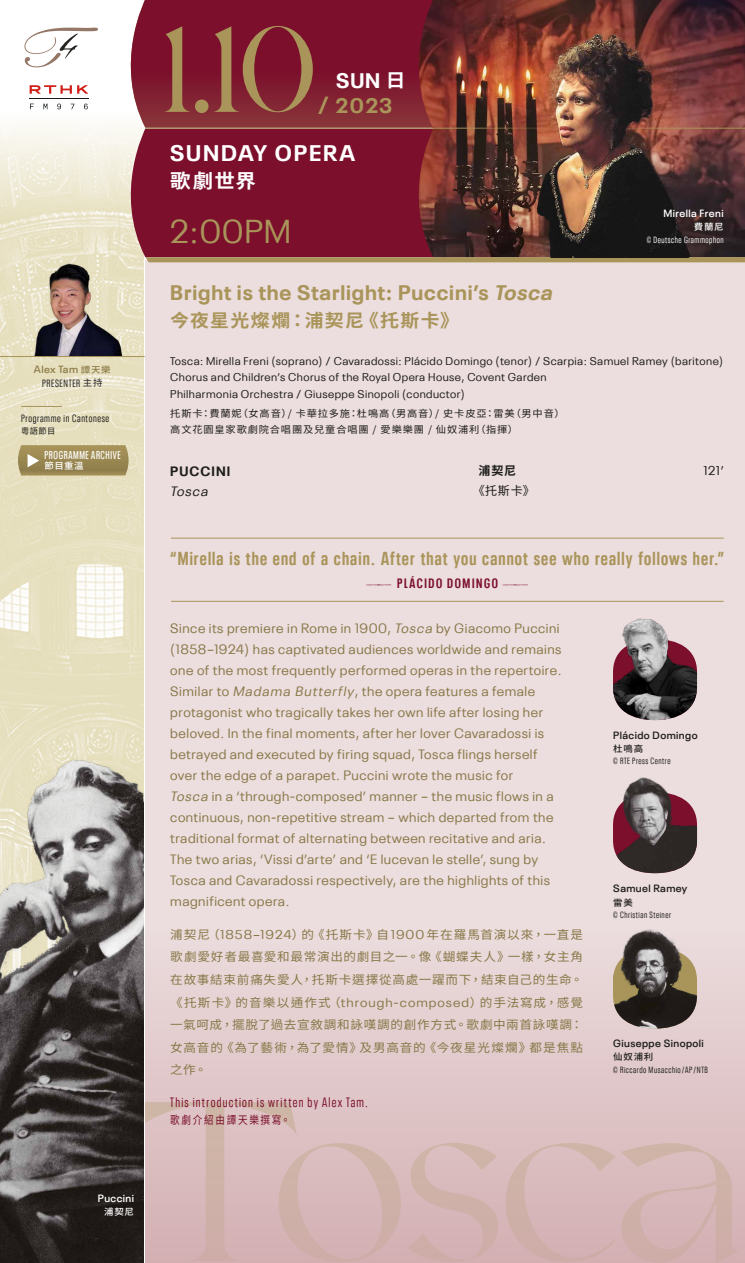
<style>
.page{position:relative;width:745px;height:1263px;background:#fff}
.page>*{position:absolute;margin:0;border:0;box-sizing:border-box;transform-origin:0 0}
.t1{font:123.3px "Valky";color:#a9955a}
.t2{font:33px "Neue Plak";color:#a9955a}
.t3{font:700 22.5px "Neue Plak";letter-spacing:.08em;color:#fff}
.t4{font:700 21px "Neue Plak";letter-spacing:.04em;color:#a9955a}
.t5{font:700 21px "Neue Plak";color:#fff}
.t6{font:700 19.5px "Noto Sans HK";color:#fff;scale:1.05 1}
.t7{font:700 condensed 18.75px "Neue Plak";letter-spacing:.06em;color:#a9955a}
.t8{font:700 18px "Noto Sans HK";letter-spacing:.07em;color:#a9955a;scale:1.05 1}
.t9{font:13.5px/21px "Neue Plak";letter-spacing:.04em;color:#877848}
.t10{font:condensed 13.5px "Neue Plak";letter-spacing:.09em;color:#7b0f2c}
.t11{font:700 condensed 13.5px "Neue Plak";letter-spacing:.12em;color:#7b0f2c}
.t12{font:700 13.5px "Neue Plak";letter-spacing:.08em;color:#1d1d1b}
.t13{font:italic 13.5px "Neue Plak";color:#1d1d1b}
.t14{font:12.75px "Neue Plak";color:#1d1d1b}
.t15{font:12px/22.5px "Noto Sans HK";letter-spacing:.06em;color:#877848;text-align:justify;scale:1.05 1}
.t16{font:12px "Noto Sans HK";color:#1d1d1b}
.t17{font:700 12px "Noto Sans HK";color:#1d1d1b}
.t18{font:11.25px/16.5px "Neue Plak";letter-spacing:.04em;color:#1d1d1b}
.t19{font:600 condensed 11.25px "Neue Plak";letter-spacing:.06em;color:#fff;scale:.9 1}
.t20{font:11.25px "Noto Sans HK";letter-spacing:.18em;color:#7b0f2c;scale:.85 1}
.t21{font:condensed 10.5px/13.5px "Neue Plak";letter-spacing:.06em;color:#1d1d1b;text-align:center}
.t22{font:600 10.5px "Neue Plak";letter-spacing:.04em;color:#1d1d1b}
.t23{font:600 10.5px "Neue Plak";letter-spacing:.04em;color:#fff}
.t24{font:9.75px/16.5px "Noto Sans HK";letter-spacing:.08em;color:#1d1d1b;scale:1.05 1}
.t25{font:condensed 9px "Neue Plak";letter-spacing:.06em;color:#1d1d1b}
.t26{font:condensed 9px "Neue Plak";letter-spacing:.06em;color:#fff}
.t27{font:500 9px "Noto Sans HK";letter-spacing:.08em;color:#fff;scale:1.05 1}
.t28{font:500 9px "Noto Sans HK";letter-spacing:.08em;color:#1d1d1b;scale:1.05 1}
.t29{font:8.25px "Noto Sans HK";color:#1d1d1b}
.s1{font-weight:600;font-stretch:normal;color:#8e7d4b}
.s2{font-family:"Noto Sans HK";font-weight:500;font-stretch:normal;font-size:9px;color:#8e7d4b}
.s3{font-family:"Noto Sans HK";font-stretch:normal;font-size:9px}
.s4{font-family:"Noto Sans HK";font-size:18.75px}
.s5{font-size:21.3px}
.s6{font-style:italic}
.s7{font-family:"P22 Franklin Caslon";font-weight:400;font-style:italic;font-stretch:normal}
.s8{font-family:"Neue Plak";font-size:12.75px}
</style>
<div class="page">
<img style="left:0;top:85px;width:144px;height:638px">
<img style="left:0;top:723px;width:144px;height:540px">
<svg style="left:30px;top:104px;width:4px;height:5px"></svg>
<svg style="left:43px;top:104px;width:4px;height:5px"></svg>
<svg style="left:57px;top:104px;width:4px;height:5px"></svg>
<svg style="left:71px;top:104px;width:3px;height:5px"></svg>
<svg style="left:84px;top:104px;width:4px;height:5px"></svg>
<hr style="left:29px;top:98px;width:59px;height:1px;background:#171b20">
<svg style="left:30px;top:85px;width:58px;height:9px"></svg>
<svg style="left:24px;top:28px;width:74px;height:39px"></svg>
<svg style="left:117px;top:0;width:288px;height:128px;background:#87293e"></svg>
<div style="left:145px;top:260px;width:599px;height:1003px;background:#ecddde"></div>
<svg style="left:117px;top:129px;width:288px;height:128px;background:#831f39"></svg>
<svg style="left:405px;top:0;width:12px;height:257px;background:#7c132d"></svg>
<img style="left:417px;top:0;width:327px;height:257px">
<hr style="left:145px;top:128px;width:413px;height:1px;background:#a9955a">
<hr style="left:619px;top:128px;width:125px;height:1px;background:#a9955a">
<div style="left:145px;top:891px;width:599px;height:372px;background:linear-gradient(to right,#e7d3d5,#e6d1d3)"></div>
<svg style="left:145px;top:257px;width:599px;height:5px;background:#a3905a"></svg>
<svg style="left:145px;top:1102px;width:595px;height:161px;background:#d6b8b8"></svg>
<img style="left:525px;top:30px;width:190px;height:227px">
<img style="left:1px;top:262px;width:138px;height:94px">
<hr style="left:0;top:356px;width:145px;height:1px;background:#a9955a">
<hr style="left:171px;top:601px;width:552px;height:1px;background:#a9955a">
<hr style="left:171px;top:538px;width:552px;height:1px;background:#a9955a">
<img style="left:613px;top:618px;width:83px;height:102px">
<img style="left:613px;top:777px;width:83px;height:96px">
<img style="left:612px;top:928px;width:84px;height:100px">
<svg style="left:18px;top:445px;width:110px;height:30px;background:#9f8d58"></svg>
<hr style="left:21px;top:406px;width:41px;height:1px;background:#a9955a">
<p class="t21" style="left:34px;top:362px;width:78px"><span class="s1">Alex Tam</span> <span class="s2">譚天樂<br></span>PRESENTER <span class="s3">主持</span></p>
<p class="t21" style="left:21px;top:410px;width:90px">Programme in Cantonese</p>
<p class="t29" style="left:21px;top:426px;width:36px">粵語節目</p>
<p class="t19" style="left:45px;top:447px;width:86px">PROGRAMME ARCHIVE</p>
<p class="t27" style="left:45px;top:461px;width:39px">節目重溫</p>
<p class="t23" style="left:98px;top:1190px;width:38px">Puccini</p>
<p class="t27" style="left:104px;top:1206px;width:30px">浦契尼</p>
<h1 class="t1" style="left:162px;top:0;width:157px">1.10</h1>
<h3 class="t5" style="left:336px;top:64px;width:71px">SUN <span class="s4">日</span></h3>
<h3 class="t4" style="left:317px;top:88px;width:76px"><span class="s5">/</span> 2023</h3>
<h3 class="t3" style="left:170px;top:135px;width:186px">SUNDAY OPERA</h3>
<h3 class="t6" style="left:170px;top:170px;width:83px">歌劇世界</h3>
<h2 class="t2" style="left:170px;top:206px;width:122px">2:00PM</h2>
<p class="t23" style="left:663px;top:205px;width:62px">Mirella Freni</p>
<p class="t27" style="left:693px;top:222px;width:30px">費蘭尼</p>
<p class="t26" style="left:646px;top:233px;width:78px">© Deutsche Grammophon</p>
<h3 class="t4" style="left:170px;top:276px;width:388px">Bright is the Starlight: Puccini’s <span class="s6">Tosca</span></h3>
<h3 class="t8" style="left:170px;top:311px;width:276px">今夜星光燦爛：浦契尼《托斯卡》</h3>
<p class="t18" style="left:170px;top:352px;width:554px">Tosca: Mirella Freni (soprano) / Cavaradossi: Plácido Domingo (tenor) / Scarpia: Samuel Ramey (baritone)<br>Chorus and Children’s Chorus of the Royal Opera House, Covent Garden<br>Philharmonia Orchestra / Giuseppe Sinopoli (conductor)</p>
<p class="t24" style="left:170px;top:405px;width:377px">托斯卡：費蘭妮（女高音）/ 卡華拉多施：杜鳴高（男高音）/ 史卡皮亞：雷美（男中音）高文花園皇家歌劇院合唱團及兒童合唱團 / 愛樂樂團 / 仙奴浦利（指揮）</p>
<p class="t12" style="left:170px;top:460px;width:61px">PUCCINI</p>
<p class="t13" style="left:170px;top:480px;width:42px">Tosca</p>
<p class="t17" style="left:478px;top:464px;width:39px">浦契尼</p>
<p class="t16" style="left:472px;top:484px;width:63px">《托斯卡》</p>
<p class="t14" style="left:703px;top:461px;width:22px">121’</p>
<h3 class="t7" style="left:170px;top:545px;width:555px">“Mirella is the end of a chain. After that you cannot see who really follows her.”</h3>
<p class="t11" style="left:366px;top:574px;width:163px"><span class="s7">——</span> PLÁCIDO DOMINGO <span class="s7">——</span></p>
<p class="t9" style="left:170px;top:617px;width:392px">Since its premiere in Rome in 1900, <span class="s6">Tosca</span> by Giacomo Puccini (1858–1924) has captivated audiences worldwide and remains one of the most frequently performed operas in the repertoire.<br>Similar to <span class="s6">Madama Butterfly</span>, the opera features a female protagonist who tragically takes her own life after losing her beloved. In the final moments, after her lover Cavaradossi is betrayed and executed by firing squad, Tosca flings herself over the edge of a parapet. Puccini wrote the music for<br><span class="s6">Tosca</span> in a ‘through-composed’ manner – the music flows in a continuous, non-repetitive stream – which departed from the traditional format of alternating between recitative and aria.<br>The two arias, ‘Vissi d’arte’ and ‘E lucevan le stelle’, sung by Tosca and Cavaradossi respectively, are the highlights of this magnificent opera.</p>
<p class="t15" style="left:170px;top:923px;width:394px">浦契尼（<span class="s8">1858–1924</span>）的《托斯卡》自<span class="s8">1900</span>年在羅馬首演以來，一直是歌劇愛好者最喜愛和最常演出的劇目之一。像《蝴蝶夫人》一樣，女主角在故事結束前痛失愛人，托斯卡選擇從高處一躍而下，結束自己的生命。《托斯卡》的音樂以通作式（<span class="s8">through-composed</span>）的手法寫成，感覺一氣呵成，擺脫了過去宣敘調和詠嘆調的創作方式。歌劇中兩首詠嘆調：女高音的《為了藝術，為了愛情》及男高音的《今夜星光燦爛》都是焦點之作。</p>
<p class="t10" style="left:170px;top:1093px;width:199px">This introduction is written by Alex Tam.</p>
<p class="t20" style="left:170px;top:1113px;width:143px">歌劇介紹由譚天樂撰寫。</p>
<p class="t22" style="left:613px;top:727px;width:86px">Plácido Domingo</p>
<p class="t28" style="left:613px;top:743px;width:30px">杜鳴高</p>
<p class="t25" style="left:613px;top:755px;width:59px">© RTE Press Centre</p>
<p class="t22" style="left:613px;top:880px;width:76px">Samuel Ramey</p>
<p class="t28" style="left:613px;top:897px;width:20px">雷美</p>
<p class="t25" style="left:613px;top:908px;width:59px">© Christian Steiner</p>
<p class="t22" style="left:613px;top:1035px;width:92px">Giuseppe Sinopoli</p>
<p class="t28" style="left:613px;top:1052px;width:40px">仙奴浦利</p>
<p class="t25" style="left:613px;top:1063px;width:96px">© Riccardo Musacchio/AP/NTB</p>
</div>
